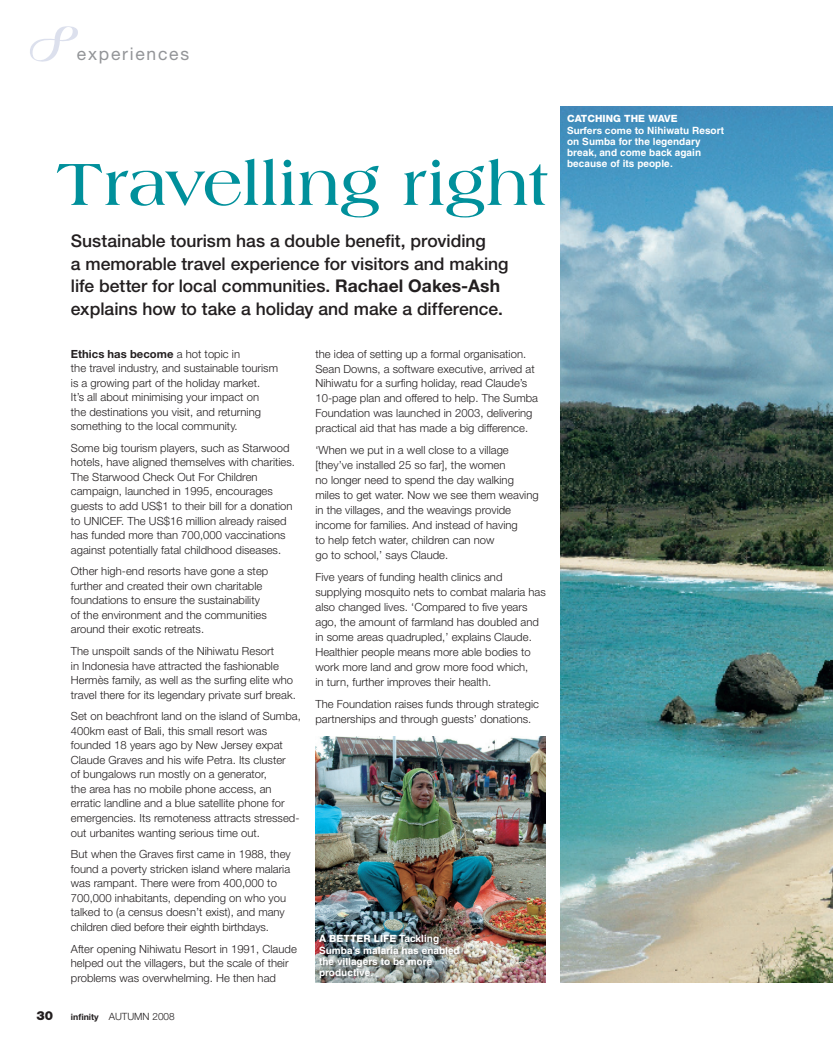
<style>
.page{position:relative;width:833px;height:1053px;background:#fff}
.page>*{position:absolute;margin:0;border:0;box-sizing:border-box;transform-origin:0 0}
.t1{font:700 63.75px "Americana";letter-spacing:.01em;color:#00909b}
.t2{font:500 17.5px/22.5px "Helvetica Neue";color:#231f20}
.t3{font:17.5px "Helvetica Neue";letter-spacing:.1em;color:#939598}
.t4{font:900 12.5px "Helvetica Neue";color:#231f20}
.t5{font:300 11.25px/14.5px "Helvetica Neue";letter-spacing:.005em;color:#231f20}
.t6{font:700 10px/11.2px "Helvetica";letter-spacing:.005em;color:#fff}
.t7{font:800 10px "Helvetica Neue";letter-spacing:.005em;color:#fff}
.t8{font:300 10px "Helvetica Neue";color:#231f20}
.s1{font-weight:700}
.s2{font-family:"Helvetica";font-weight:700}
.s3{font-weight:700;font-size:8.75px}
.s4{font-family:"Helvetica Neue"}
</style>
<div class="page">
<svg style="left:30px;top:26px;width:48px;height:36px"></svg>
<img style="left:560px;top:106px;width:273px;height:875px">
<img style="left:315px;top:736px;width:231px;height:245px">
<div style="left:320px;top:935px;width:158px;height:59px;background:#231f20;opacity:.45"></div>
<h2 class="t3" style="left:77px;top:43px;width:114px">experiences</h2>
<h1 class="t1" style="left:56px;top:148px;width:493px">Travelling right</h1>
<h2 class="t2" style="left:71px;top:230px;width:439px">Sustainable tourism has a double benefit, providing<br>a memorable travel experience for visitors and making life better for local communities. <span class="s1">Rachael Oakes-Ash </span>explains how to take a holiday and make a difference.</h2>
<p class="t5" style="left:71px;top:346px;width:209px"><span class="s1">Ethics has become</span> a hot topic in<br>the travel industry, and sustainable tourism is a growing part of the holiday market.<br>It’s all about minimising your impact on<br>the destinations you visit, and returning something to the local community.</p>
<p class="t5" style="left:71px;top:440px;width:226px">Some big tourism players, such as Starwood hotels, have aligned themselves with charities.<br>The Starwood Check Out For Children campaign, launched in 1995, encourages guests to add US$1 to their bill for a donation to UN ICEF. The US$16 million already raised has funded more than 700,000 vaccinations against potentially fatal childhood diseases.</p>
<p class="t5" style="left:71px;top:563px;width:199px">Other high-end resorts have gone a step further and created their own charitable foundations to ensure the sustainability of the environment and the communities around their exotic retreats.</p>
<p class="t5" style="left:71px;top:643px;width:226px">The unspoilt sands of the Nihiwatu Resort<br>in Indonesia have attracted the fashionable Hermès family, as well as the surfing elite who travel there for its legendary private surf break.</p>
<p class="t5" style="left:71px;top:708px;width:231px">Set on beachfront land on the island of Sumba, 400km east of Bali, this small resort was founded 18 years ago by New Jersey expat Claude Graves and his wife Petra. Its cluster<br>of bungalows run mostly on a generator,<br>the area has no mobile phone access, an erratic landline and a blue satellite phone for emergencies. Its remoteness attracts stressed&shy;out urbanites wanting serious time out.</p>
<p class="t5" style="left:71px;top:846px;width:221px">But when the Graves first came in 1988, they found a poverty stricken island where malaria was rampant. There were from 400,000 to 700,000 inhabitants, depending on who you talked to (a census doesn’t exist), and many children died before their eighth birthdays.</p>
<p class="t5" style="left:71px;top:941px;width:227px">After opening Nihiwatu Resort in 1991, Claude helped out the villagers, but the scale of their problems was overwhelming. He then had</p>
<p class="t5" style="left:315px;top:346px;width:224px;line-height:14.9px">the idea of setting up a formal organisation.<br>Sean Downs, a software executive, arrived at Nihiwatu for a surfing holiday, read Claude’s 10-page plan and offered to help. The Sumba Foundation was launched in 2003, delivering practical aid that has made a big difference.</p>
<p class="t5" style="left:315px;top:442px;width:225px;line-height:14.9px">‘When we put in a well close to a village [they’ve installed 25 so far], the women<br>no longer need to spend the day walking miles to get water. Now we see them weaving in the villages, and the weavings provide income for families. And instead of having<br>to help fetch water, children can now<br>go to school,’ says Claude.</p>
<p class="t5" style="left:315px;top:569px;width:232px;line-height:14.9px">Five years of funding health clinics and supplying mosquito nets to combat malaria has also changed lives. ‘Compared to five years ago, the amount of farmland has doubled and in some areas quadrupled,’ explains Claude.<br>Healthier people means more able bodies to work more land and grow more food which,<br>in turn, further improves their health.</p>
<p class="t5" style="left:315px;top:696px;width:225px;line-height:14.9px">The Foundation raises funds through strategic partnerships and through guests’ donations.</p>
<p class="t7" style="left:319px;top:932px;width:122px">A BETTER LIFE <span class="s2">Tackling</span></p>
<p class="t6" style="left:319px;top:944px;width:142px">Sumba’s malaria has enabled the villagers to be more productive.</p>
<p class="t4" style="left:36px;top:1008px;width:18px">30</p>
<p class="t8" style="left:71px;top:1010px;width:105px"><span class="s3">infinity</span> autumn 2008</p>
<p class="t7" style="left:567px;top:113px;width:112px">CATCHING THE WAVE</p>
<p class="t6" style="left:567px;top:124px;width:159px"><span class="s4">Surfers come to</span> Nihiwatu Resort on Sumba for the legendary break, and come back again because of its people.</p>
</div>
